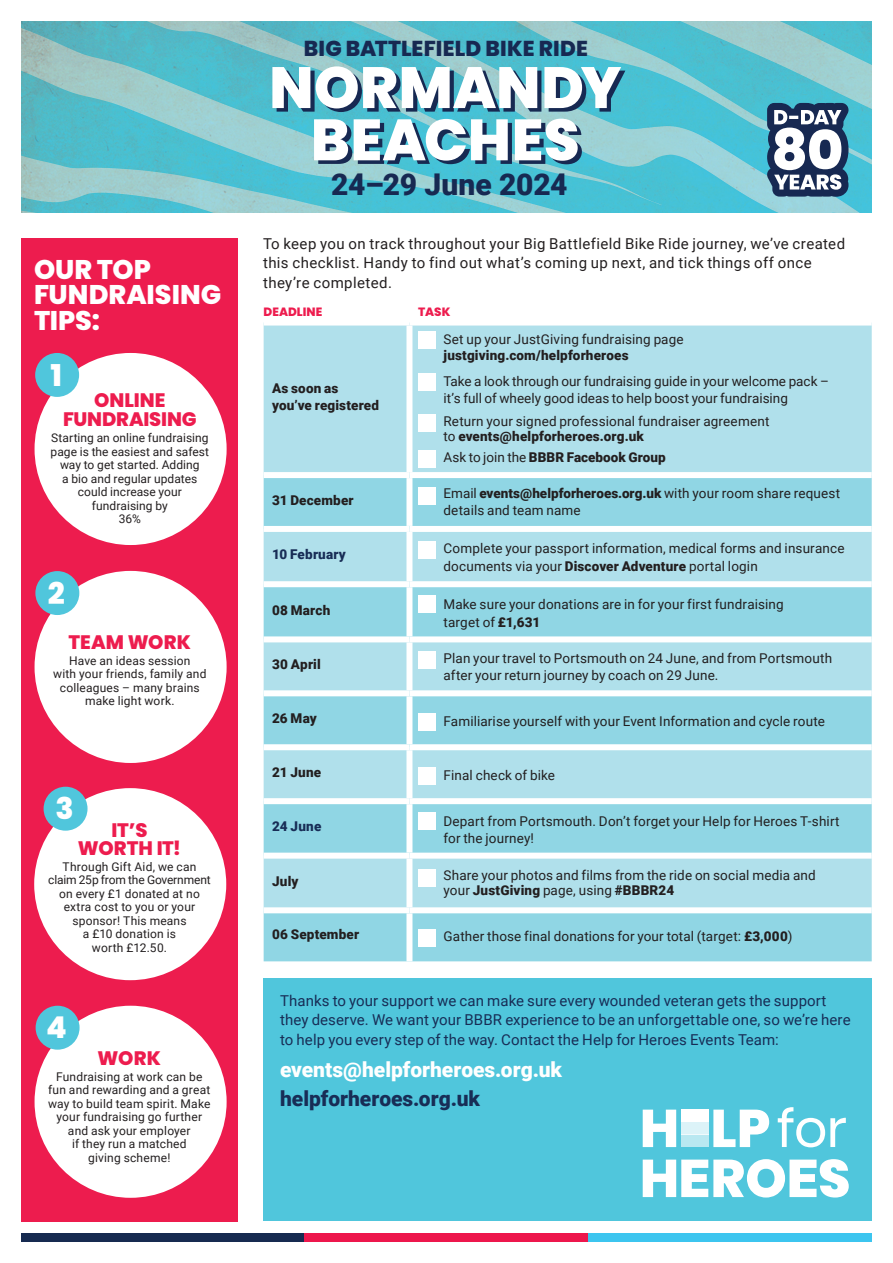
<style>
.page{position:relative;width:893px;height:1263px;background:#fff}
.page>*{position:absolute;margin:0;border:0;box-sizing:border-box;transform-origin:0 0}
.t1{font:800 58.2px/52.2px "Poppins";color:#fff;text-align:center}
.t2{font:900 30px "Roboto";letter-spacing:-.01em;color:#172952}
.t3{font:800 30px "Poppins";color:#fff}
.t4{font:800 27px/25.5px "Poppins";color:#fff}
.t5{font:800 21.6px "Poppins";letter-spacing:.01em;color:#172952}
.t6{font:900 21px "Roboto";color:#fff}
.t7{font:900 21px "Roboto";color:#182d56}
.t8{font:800 19.5px/19.5px "Poppins";letter-spacing:-.005em;color:#ed1c4e;text-align:center}
.t9{font:15px/19.5px "Roboto";letter-spacing:.01em;color:#182d56}
.t10{font:15px/19.5px "Roboto";letter-spacing:.025em;color:#231f20}
.t11{font:13.5px/17.2px "Roboto";letter-spacing:.01em;color:#231f20}
.t12{font:900 13.5px/16.5px "Roboto";letter-spacing:.01em;color:#231f20}
.t13{font:900 13.5px "Roboto";letter-spacing:.015em;color:#182d56}
.t14{font:12px/13.5px "Roboto";letter-spacing:.01em;color:#231f20;text-align:center}
.t15{font:800 12px "Poppins";color:#ed1c4e}
.s1{font-weight:900}
.s2{font-weight:400}
</style>
<div class="page">
<svg style="left:710px;top:1220px;width:140px;height:1px"></svg>
<div style="left:21px;top:238px;width:217px;height:983px;background:#ed1c4e"></div>
<div style="left:263px;top:978px;width:608px;height:242px;background:#50c6dc"></div>
<div style="left:35px;top:1006px;width:192px;height:192px;background:#fff;border-radius:50%"></div>
<div style="left:35px;top:571px;width:192px;height:192px;background:#fff;border-radius:50%"></div>
<div style="left:35px;top:353px;width:192px;height:192px;background:#fff;border-radius:50%"></div>
<div style="left:35px;top:353px;width:44px;height:44px;background:#50c6dc;border-radius:50%"></div>
<div style="left:35px;top:571px;width:44px;height:44px;background:#50c6dc;border-radius:50%"></div>
<div style="left:36px;top:1006px;width:44px;height:44px;background:#50c6dc;border-radius:50%"></div>
<div style="left:34px;top:788px;width:192px;height:192px;background:#fff;border-radius:50%"></div>
<div style="left:44px;top:787px;width:44px;height:44px;background:#50c6dc;border-radius:50%"></div>
<div style="left:264px;top:326px;width:608px;height:146px;background:#b0e0eb"></div>
<svg style="left:264px;top:478px;width:608px;height:483px;background:#9edae7"></svg>
<div style="left:406px;top:326px;width:6px;height:146px;background:#fff"></div>
<div style="left:406px;top:478px;width:6px;height:48px;background:#fff"></div>
<div style="left:264px;top:526px;width:145px;height:6px;background:#fff"></div>
<div style="left:409px;top:526px;width:463px;height:6px;background:#fff"></div>
<div style="left:406px;top:532px;width:6px;height:49px;background:#fff"></div>
<div style="left:264px;top:581px;width:145px;height:6px;background:#fff"></div>
<div style="left:409px;top:581px;width:463px;height:6px;background:#fff"></div>
<div style="left:406px;top:587px;width:6px;height:49px;background:#fff"></div>
<div style="left:264px;top:636px;width:145px;height:6px;background:#fff"></div>
<div style="left:409px;top:636px;width:463px;height:6px;background:#fff"></div>
<div style="left:406px;top:642px;width:6px;height:48px;background:#fff"></div>
<div style="left:264px;top:690px;width:145px;height:6px;background:#fff"></div>
<div style="left:409px;top:690px;width:463px;height:6px;background:#fff"></div>
<div style="left:406px;top:696px;width:6px;height:48px;background:#fff"></div>
<div style="left:264px;top:744px;width:145px;height:6px;background:#fff"></div>
<div style="left:409px;top:744px;width:463px;height:6px;background:#fff"></div>
<div style="left:406px;top:750px;width:6px;height:48px;background:#fff"></div>
<div style="left:264px;top:798px;width:145px;height:6px;background:#fff"></div>
<div style="left:409px;top:798px;width:463px;height:6px;background:#fff"></div>
<div style="left:406px;top:804px;width:6px;height:49px;background:#fff"></div>
<div style="left:264px;top:853px;width:145px;height:6px;background:#fff"></div>
<div style="left:409px;top:853px;width:463px;height:6px;background:#fff"></div>
<div style="left:406px;top:859px;width:6px;height:48px;background:#fff"></div>
<div style="left:264px;top:907px;width:145px;height:6px;background:#fff"></div>
<div style="left:409px;top:907px;width:463px;height:6px;background:#fff"></div>
<div style="left:406px;top:913px;width:6px;height:48px;background:#fff"></div>
<div style="left:418px;top:331px;width:17px;height:17px;background:#fff"></div>
<div style="left:418px;top:374px;width:17px;height:17px;background:#fff"></div>
<div style="left:418px;top:414px;width:17px;height:17px;background:#fff"></div>
<div style="left:418px;top:450px;width:17px;height:17px;background:#fff"></div>
<div style="left:418px;top:487px;width:17px;height:17px;background:#fff"></div>
<div style="left:418px;top:541px;width:17px;height:17px;background:#fff"></div>
<div style="left:418px;top:596px;width:17px;height:17px;background:#fff"></div>
<div style="left:418px;top:651px;width:17px;height:17px;background:#fff"></div>
<div style="left:418px;top:713px;width:17px;height:17px;background:#fff"></div>
<div style="left:418px;top:768px;width:17px;height:17px;background:#fff"></div>
<div style="left:418px;top:813px;width:17px;height:17px;background:#fff"></div>
<div style="left:418px;top:869px;width:17px;height:17px;background:#fff"></div>
<div style="left:418px;top:929px;width:17px;height:17px;background:#fff"></div>
<svg style="left:643px;top:1107px;width:206px;height:91px"></svg>
<div style="left:21px;top:1233px;width:284px;height:9px;background:#162a50"></div>
<div style="left:588px;top:1233px;width:284px;height:9px;background:#3cc5ef"></div>
<div style="left:305px;top:1233px;width:283px;height:9px;background:#ed174c"></div>
<img style="left:21px;top:21px;width:851px;height:192px">
<svg style="left:767px;top:103px;width:82px;height:94px"></svg>
<h3 class="t4" style="left:34px;top:256px;width:189px">OUR TOP<br>FUNDRAISING<br>TIPS:</h3>
<h2 class="t3" style="left:50px;top:358px;width:13px">1</h2>
<h3 class="t8" style="left:63px;top:390px;width:135px">ONLINE<br>FUNDRAISING</h3>
<p class="t14" style="left:51px;top:431px;width:160px">Starting an online fundraising page is the easiest and safest way to get started. Adding<br>a bio and regular updates could increase your fundraising by<br>36%</p>
<h2 class="t3" style="left:48px;top:576px;width:19px">2</h2>
<h3 class="t8" style="left:69px;top:633px;width:124px">TEAM WORK</h3>
<p class="t14" style="left:53px;top:653px;width:155px">Have an ideas session<br>with your friends, family and colleagues – many brains make light work.</p>
<h2 class="t3" style="left:55px;top:791px;width:20px">3</h2>
<h3 class="t8" style="left:78px;top:821px;width:105px;line-height:18px">IT’S<br>WORTH IT!</h3>
<p class="t14" style="left:48px;top:859px;width:164px">Through Gift Aid, we can claim 25p from the Government on every £1 donated at no extra cost to you or your sponsor! This means<br>a £10 donation is<br>worth £12.50.</p>
<h2 class="t3" style="left:46px;top:1010px;width:22px">4</h2>
<h3 class="t8" style="left:98px;top:1048px;width:65px">WORK</h3>
<p class="t14" style="left:48px;top:1069px;width:164px">Fundraising at work can be fun and rewarding and a great way to build team spirit. Make your fundraising go further and ask your employer<br>if they run a matched<br>giving scheme!</p>
<h3 class="t5" style="left:304px;top:36px;width:286px">BIG BATTLEFIELD BIKE RIDE</h3>
<h1 class="t1" style="left:269px;top:62px;width:354px">NORMANDY<br>BEACHES</h1>
<h2 class="t2" style="left:331px;top:164px;width:238px">24–29 June 2024</h2>
<p class="t10" style="left:263px;top:233px;width:584px">To keep you on track throughout your Big Battlefield Bike Ride journey, we’ve created this checklist. Handy to find out what’s coming up next, and tick things off once they’re completed.</p>
<p class="t15" style="left:264px;top:305px;width:60px">DEADLINE</p>
<p class="t15" style="left:418px;top:305px;width:34px">TASK</p>
<p class="t12" style="left:272px;top:380px;width:109px">As soon as you’ve registered</p>
<p class="t11" style="left:443px;top:330px;width:242px">Set up your JustGiving fundraising page</p>
<p class="t12" style="left:443px;top:347px;width:187px">justgiving.com/helpforheroes</p>
<p class="t11" style="left:443px;top:372px;width:387px">Take a look through our fundraising guide in your welcome pack – it’s full of wheely good ideas to help boost your fundraising</p>
<p class="t11" style="left:443px;top:413px;width:327px;line-height:15px">Return your signed professional fundraiser agreement to <span class="s1">events@helpforheroes.org.uk</span></p>
<p class="t12" style="left:443px;top:449px;width:224px"><span class="s2">Ask to join the</span> BBBR Facebook Group</p>
<p class="t12" style="left:272px;top:491px;width:83px">31 December</p>
<p class="t11" style="left:443px;top:484px;width:398px">Email <span class="s1">events@helpforheroes.org.uk</span> with your room share request details and team name</p>
<p class="t13" style="left:272px;top:545px;width:75px">10 February</p>
<p class="t11" style="left:443px;top:539px;width:403px">Complete your passport information, medical forms and insurance documents via your <span class="s1">Discover Adventure</span> portal login</p>
<p class="t12" style="left:272px;top:601px;width:60px">08 March</p>
<p class="t11" style="left:443px;top:594px;width:342px;line-height:18px">Make sure your donations are in for your first fundraising target of <span class="s1">£1,631</span></p>
<p class="t12" style="left:272px;top:655px;width:50px">30 April</p>
<p class="t11" style="left:443px;top:649px;width:390px">Plan your travel to Portsmouth on 24 June, and from Portsmouth after your return journey by coach on 29 June.</p>
<p class="t12" style="left:272px;top:709px;width:46px">26 May</p>
<p class="t11" style="left:443px;top:712px;width:383px">Familiarise yourself with your Event Information and cycle route</p>
<p class="t12" style="left:272px;top:763px;width:50px">21 June</p>
<p class="t11" style="left:443px;top:766px;width:113px">Final check of bike</p>
<p class="t13" style="left:272px;top:817px;width:51px">24 June</p>
<p class="t11" style="left:443px;top:812px;width:398px">Depart from Portsmouth. Don’t forget your Help for Heroes T-shirt for the journey!</p>
<p class="t12" style="left:272px;top:872px;width:28px">July</p>
<p class="t11" style="left:443px;top:867px;width:374px;line-height:15px">Share your photos and films from the ride on social media and your <span class="s1">JustGiving</span> page, using <span class="s1">#BBBR24</span></p>
<p class="t12" style="left:272px;top:925px;width:89px">06 September</p>
<p class="t11" style="left:443px;top:927px;width:350px">Gather those final donations for your total (target: <span class="s1">£3,000</span>)</p>
<p class="t9" style="left:280px;top:990px;width:572px">Thanks to your support we can make sure every wounded veteran gets the support they deserve. We want your BBBR experience to be an unforgettable one, so we’re here to help you every step of the way. Contact the Help for Heroes Events Team:</p>
<h3 class="t6" style="left:280px;top:1055px;width:283px">events@helpforheroes.org.uk</h3>
<h3 class="t7" style="left:280px;top:1083px;width:201px">helpforheroes.org.uk</h3>
</div>
